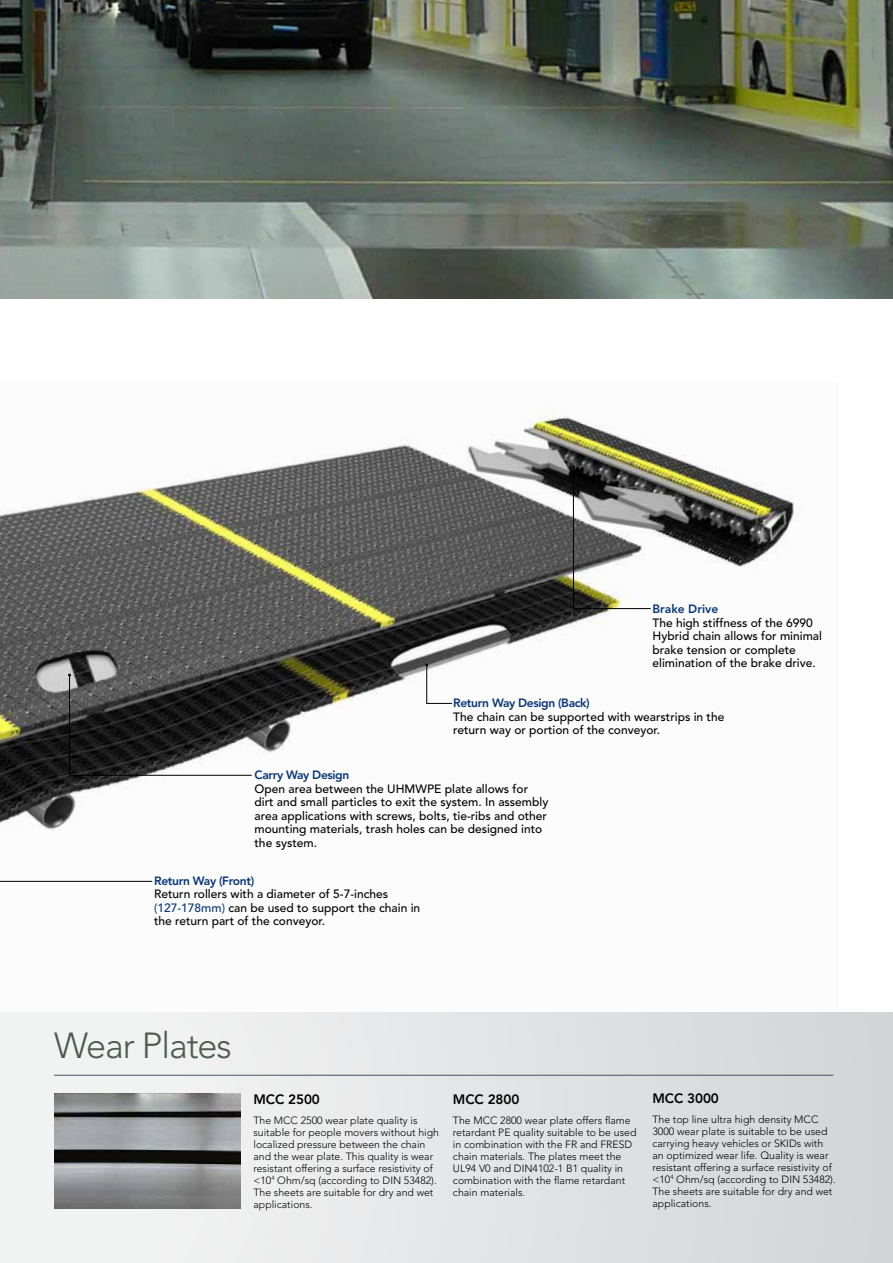
<style>
.page{position:relative;width:893px;height:1263px;background:#fff}
.page>*{position:absolute;margin:0;border:0;box-sizing:border-box;transform-origin:0 0}
.t1{font:300 36px "Avenir LT Std";letter-spacing:-.03em;color:#4c5a52}
.t2{font:800 13.5px "Avenir LT Std";letter-spacing:-.005em;color:#000}
.t3{font:500 12px/13.5px "Avenir LT Std";color:#000}
.t4{font:800 12px "Avenir LT Std";letter-spacing:-.03em;color:#06357a}
.t5{font:800 12px "Avenir LT Std";color:#06357a}
.t6{font:300 10.5px/12px "Avenir LT Std";color:#000}
.s1{color:#06357a}
</style>
<div class="page">
<img style="left:0;top:0;width:893px;height:298px">
<img style="left:0;top:406px;width:798px;height:424px">
<svg style="left:0;top:880px;width:153px;height:2px"></svg>
<svg style="left:572px;top:466px;width:79px;height:143px"></svg>
<svg style="left:68px;top:674px;width:184px;height:102px;background:#3e3e3e"></svg>
<div style="left:0;top:1012px;width:893px;height:251px;background:linear-gradient(to right,#f6f6f6,#d3d5d6)"></div>
<svg style="left:425px;top:663px;width:28px;height:41px"></svg>
<img style="left:54px;top:1094px;width:187px;height:115px">
<hr style="left:54px;top:1075px;width:779px;height:1px;background:#455560">
<p class="t5" style="left:652px;top:602px;width:67px">Brake Drive</p>
<p class="t3" style="left:652px;top:616px;width:171px">The high stiffness of the 6990<br>Hybrid chain allows for minimal brake tension or complete elimination of the brake drive.</p>
<p class="t4" style="left:453px;top:696px;width:138px">Return Way Design (Back)</p>
<p class="t3" style="left:453px;top:710px;width:273px">The chain can be supported with wearstrips in the return way or portion of the conveyor.</p>
<p class="t4" style="left:255px;top:768px;width:96px">Carry Way Design</p>
<p class="t3" style="left:255px;top:782px;width:295px">Open area between the UHMWPE plate allows for dirt and small particles to exit the system. In assembly area applications with screws, bolts, tie-ribs and other mounting materials, trash holes can be designed into the system.</p>
<p class="t4" style="left:154px;top:873px;width:102px">Return Way (Front)</p>
<p class="t3" style="left:154px;top:887px;width:268px">Return rollers with a diameter of 5-7-inches <span class="s1">(127-178mm)</span> can be used to support the chain in the return part of the conveyor.</p>
<h1 class="t1" style="left:54px;top:1024px;width:179px">Wear Plates</h1>
<p class="t2" style="left:253px;top:1091px;width:68px">MCC 2500</p>
<p class="t6" style="left:253px;top:1114px;width:187px">The MCC 2500 wear plate quality is suitable for people movers without high localized pressure between the chain and the wear plate. This quality is wear resistant offering a surface resistivity of &lt;10<sup>4</sup> Ohm/sq (according to DIN 53482).<br>The sheets are suitable for dry and wet applications.</p>
<p class="t2" style="left:453px;top:1091px;width:68px">MCC 2800</p>
<p class="t6" style="left:453px;top:1114px;width:185px">The MCC 2800 wear plate offers flame retardant PE quality suitable to be used in combination with the FR and FRESD chain materials. The plates meet the UL94 V0 and DIN4102-1 B1 quality in combination with the flame retardant chain materials.</p>
<p class="t2" style="left:652px;top:1090px;width:68px">MCC 3000</p>
<p class="t6" style="left:652px;top:1113px;width:185px">The top line ultra high density MCC 3000 wear plate is suitable to be used carrying heavy vehicles or SKIDs with an optimized wear life. Quality is wear resistant offering a surface resistivity of &lt;10<sup>4</sup> Ohm/sq (according to DIN 53482).<br>The sheets are suitable for dry and wet applications.</p>
</div>
